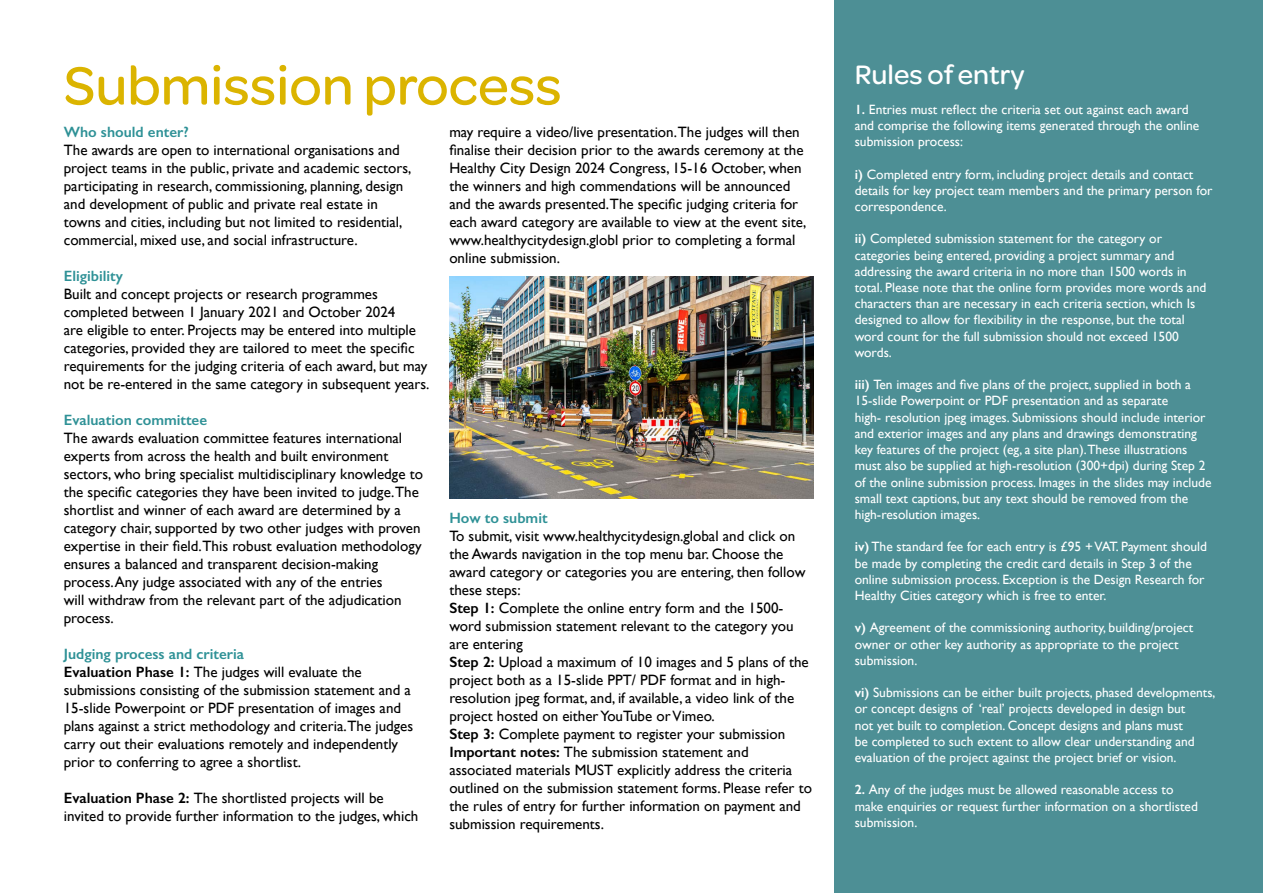
<style>
.page{position:relative;width:1263px;height:893px;background:#fff}
.page>*{position:absolute;margin:0;border:0;box-sizing:border-box;transform-origin:0 0}
.t1{font:500 57px "Omnes";color:#dbb400}
.t2{font:500 28.5px "Omnes";color:#fff}
.t3{font:15px/18px "Gill Sans";color:#000}
.t4{font:600 15px "Gill Sans";color:#2e9196}
.t5{font:13.5px/16.2px "Gill Sans";color:#fff}
.s1{font-weight:600;color:#2e9196}
.s2{font-weight:600}
</style>
<div class="page">
<div style="left:835px;top:0;width:428px;height:893px;background:#4d8f95"></div>
<img style="left:449px;top:277px;width:365px;height:221px">
<h1 class="t1" style="left:64px;top:47px;width:499px">Submission process</h1>
<p class="t4" style="left:64px;top:123px;width:126px">Who should enter?</p>
<p class="t3" style="left:64px;top:141px;width:349px">The awards are open to international organisations and project teams in the public, private and academic sectors, participating in research, commissioning, planning, design and development of public and private real estate in towns and cities, including but not limited to residential, commercial, mixed use, and social infrastructure.</p>
<p class="t4" style="left:64px;top:267px;width:61px">Eligibility</p>
<p class="t3" style="left:64px;top:285px;width:367px">Built and concept projects or research programmes completed between 1 January 2021 and October 2024<br>are eligible to enter. Projects may be entered into multiple categories, provided they are tailored to meet the specific requirements for the judging criteria of each award, but may not be re-entered in the same category in subsequent years.</p>
<p class="t4" style="left:64px;top:411px;width:145px">Evaluation committee</p>
<p class="t3" style="left:64px;top:429px;width:361px">The awards evaluation committee features international experts from across the health and built environment sectors, who bring specialist multidisciplinary knowledge to the specific categories they have been invited to judge.The shortlist and winner of each award are determined by a category chair, supported by two other judges with proven expertise in their field.This robust evaluation methodology ensures a balanced and transparent decision-making process. Any judge associated with any of the entries<br>will withdraw from the relevant part of the adjudication process.</p>
<p class="t3" style="left:64px;top:645px;width:351px"><span class="s1">Judging process and criteria<br></span><span class="s2">Evaluation Phase 1:</span> The judges will evaluate the submissions consisting of the submission statement and a 15-slide Powerpoint or PDF presentation of images and plans against a strict methodology and criteria.The judges carry out their evaluations remotely and independently prior to conferring to agree a shortlist.</p>
<p class="t3" style="left:64px;top:789px;width:356px"><span class="s2">Evaluation Phase 2:</span> The shortlisted projects will be invited to provide further information to the judges, which</p>
<p class="t3" style="left:449px;top:123px;width:359px">may require a video/live presentation.The judges will then finalise their decision prior to the awards ceremony at the Healthy City Design 2024 Congress, 15-16 October, when the winners and high commendations will be announced and the awards presented.The specific judging criteria for each award category are available to view at the event site, www.healthycitydesign.globl prior to completing a formal online submission.</p>
<p class="t4" style="left:449px;top:509px;width:100px">How to submit</p>
<p class="t3" style="left:449px;top:527px;width:364px">To submit, visit www.healthycitydesign.global and click on the Awards navigation in the top menu bar. Choose the award category or categories you are entering, then follow these steps:<br><span class="s2">Step 1:</span> Complete the online entry form and the 1500- word submission statement relevant to the category you are entering<br><span class="s2">Step 2:</span> Upload a maximum of 10 images and 5 plans of the project both as a 15-slide PPT/ PDF format and in high&shy;resolution jpeg format, and, if available, a video link of the project hosted on either YouTube or Vimeo.<br><span class="s2">Step 3:</span> Complete payment to register your submission <span class="s2">Important notes:</span> The submission statement and associated materials MUST explicitly address the criteria outlined on the submission statement forms. Please refer to the rules of entry for further information on payment and submission requirements.</p>
<h2 class="t2" style="left:855px;top:56px;width:171px">Rules of entry</h2>
<p class="t5" style="left:855px;top:101px;width:346px"><span class="s2">1.</span> Entries must reflect the criteria set out against each award and comprise the following items generated through the online submission process:</p>
<p class="t5" style="left:855px;top:166px;width:359px"><span class="s2">i)</span> Completed entry form, including project details and contact details for key project team members and the primary person for correspondence.</p>
<p class="t5" style="left:855px;top:231px;width:353px"><span class="s2">ii)</span> Completed submission statement for the category or categories being entered, providing a project summary and addressing the award criteria in no more than 1500 words in total. Please note that the online form provides more words and characters than are necessary in each criteria section, which Is designed to allow for flexibility in the response, but the total word count for the full submission should not exceed 1500 words.</p>
<p class="t5" style="left:855px;top:376px;width:358px"><span class="s2">iii)</span> Ten images and five plans of the project, supplied in both a 15-slide Powerpoint or PDF presentation and as separate<br>high- resolution jpeg images. Submissions should include interior and exterior images and any plans and drawings demonstrating key features of the project (eg, a site plan).These illustrations must also be supplied at high-resolution (300+dpi) during Step 2 of the online submission process. Images in the slides may include small text captions, but any text should be removed from the high-resolution images.</p>
<p class="t5" style="left:855px;top:538px;width:354px"><span class="s2">iv)</span> The standard fee for each entry is £95 + VAT. Payment should be made by completing the credit card details in Step 3 of the online submission process. Exception is the Design Research for Healthy Cities category which is free to enter.</p>
<p class="t5" style="left:855px;top:619px;width:340px"><span class="s2">v)</span> Agreement of the commissioning authority, building/project owner or other key authority as appropriate to the project submission.</p>
<p class="t5" style="left:855px;top:684px;width:362px"><span class="s2">vi)</span> Submissions can be either built projects, phased developments, or concept designs of ‘real’ projects developed in design but<br>not yet built to completion. Concept designs and plans must<br>be completed to such extent to allow clear understanding and evaluation of the project against the project brief or vision.</p>
<p class="t5" style="left:855px;top:781px;width:345px"><span class="s2">2.</span> Any of the judges must be allowed reasonable access to make enquiries or request further information on a shortlisted submission.</p>
</div>
